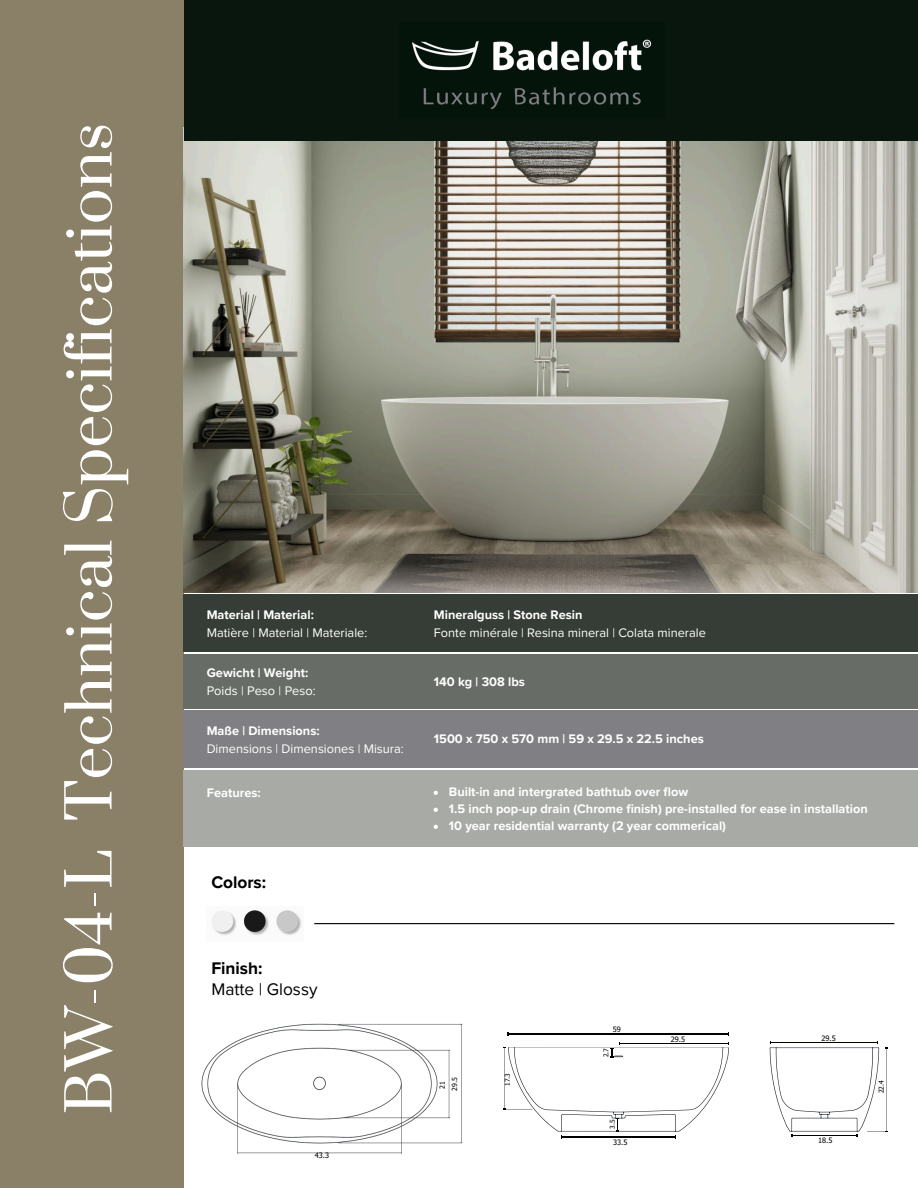
<style>
.page{position:relative;width:918px;height:1188px;background:#fff}
.page>*{position:absolute;margin:0;border:0;box-sizing:border-box;transform-origin:0 0}
.t1{font:59.25px "Prata";color:#fff}
.t2{font:17.25px/21.3px "Proxima Nova";color:#000}
.t3{font:700 17.25px "Proxima Nova";color:#000}
.t4{font:700 12.75px "Proxima Nova";color:#fff}
.t5{font:12.75px/18.1px "Proxima Nova";color:#fff}
.t6{font:7.35px "Tahoma";color:#020100}
.t7{font:7.35px "Tahoma";color:#000}
.t8{font:7.05px "Tahoma";color:#020100}
.t9{font:7.05px "Tahoma";color:#000}
.t10{font:6.9px "Tahoma";color:#020100}
.t11{font:6.6px "Tahoma";color:#000}
.s1{font-weight:700}
</style>
<div class="page">
<div style="left:0;top:0;width:184px;height:1188px;background:#898067"></div>
<img style="left:184px;top:140px;width:734px;height:452px">
<div style="left:184px;top:0;width:734px;height:140px;background:#08160e"></div>
<div style="left:184px;top:595px;width:734px;height:57px;background:#353d36"></div>
<div style="left:184px;top:711px;width:734px;height:57px;background:#807f83"></div>
<div style="left:184px;top:654px;width:734px;height:55px;background:#676d66"></div>
<img style="left:412px;top:39px;width:240px;height:71px">
<hr style="left:314px;top:923px;width:580px;height:1px;background:#000">
<img style="left:212px;top:910px;width:90px;height:26px">
<div style="left:184px;top:770px;width:734px;height:77px;background:#a8aaa6"></div>
<svg style="left:434px;top:791px;width:4px;height:4px"></svg>
<svg style="left:434px;top:808px;width:4px;height:4px"></svg>
<svg style="left:434px;top:825px;width:4px;height:4px"></svg>
<img style="left:201px;top:1023px;width:262px;height:132px">
<hr style="left:508px;top:1034px;width:220px;height:1px;background:#020100">
<svg style="left:503px;top:1042px;width:226px;height:96px"></svg>
<svg style="left:770px;top:1041px;width:118px;height:96px"></svg>
<p class="t1" style="left:53px;top:1115px;width:993px;rotate:-90deg">BW-04-L Technical Specifications</p>
<h5 class="t5" style="left:207px;top:606px;width:162px"><span class="s1">Material | Material:<br></span>Matière | Material | Materiale:</h5>
<h5 class="t5" style="left:207px;top:664px;width:111px"><span class="s1">Gewicht | Weight:<br></span>Poids | Peso | Peso:</h5>
<h5 class="t5" style="left:207px;top:722px;width:199px"><span class="s1">Maße | Dimensions:<br></span>Dimensions | Dimensiones | Misura:</h5>
<h5 class="t5" style="left:434px;top:606px;width:273px"><span class="s1">Mineralguss | Stone Resin<br></span>Fonte minérale | Resina mineral | Colata minerale</h5>
<h4 class="t4" style="left:434px;top:674px;width:93px">140 kg | 308 lbs</h4>
<h4 class="t4" style="left:434px;top:731px;width:271px">1500 x 750 x 570 mm | 59 x 29.5 x 22.5 inches</h4>
<p class="t4" style="left:207px;top:785px;width:56px">Features:</p>
<h2 class="t4" style="left:449px;top:784px;width:241px">Built-in and intergrated bathtub over flow</h2>
<p class="t4" style="left:449px;top:801px;width:420px">1.5 inch pop-up drain (Chrome finish) pre-installed for ease in installation</p>
<h3 class="t4" style="left:449px;top:818px;width:279px">10 year residential warranty (2 year commerical)</h3>
<p class="t3" style="left:211px;top:872px;width:56px">Colors:</p>
<p class="t2" style="left:211px;top:958px;width:108px"><span class="s1">Finish:<br></span>Matte | Glossy</p>
<h6 class="t7" style="left:315px;top:1151px;width:16px">43.3</h6>
<h6 class="t9" style="left:438px;top:1089px;width:9px;rotate:-90deg">21</h6>
<h6 class="t8" style="left:450px;top:1091px;width:15px;rotate:-90deg">29.5</h6>
<h6 class="t11" style="left:503px;top:1086px;width:14px;rotate:-90deg">17.3</h6>
<h6 class="t6" style="left:613px;top:1025px;width:10px">59</h6>
<h6 class="t11" style="left:602px;top:1057px;width:11px;rotate:-90deg">2.7</h6>
<h6 class="t11" style="left:608px;top:1129px;width:11px;rotate:-90deg">3.5</h6>
<p class="t6" style="left:613px;top:1138px;width:16px">33.5</p>
<p class="t6" style="left:671px;top:1034px;width:16px">29.5</p>
<p class="t6" style="left:821px;top:1033px;width:16px">29.5</p>
<p class="t6" style="left:818px;top:1135px;width:16px">18.5</p>
<p class="t10" style="left:877px;top:1093px;width:15px;rotate:-90deg">22.4</p>
</div>
